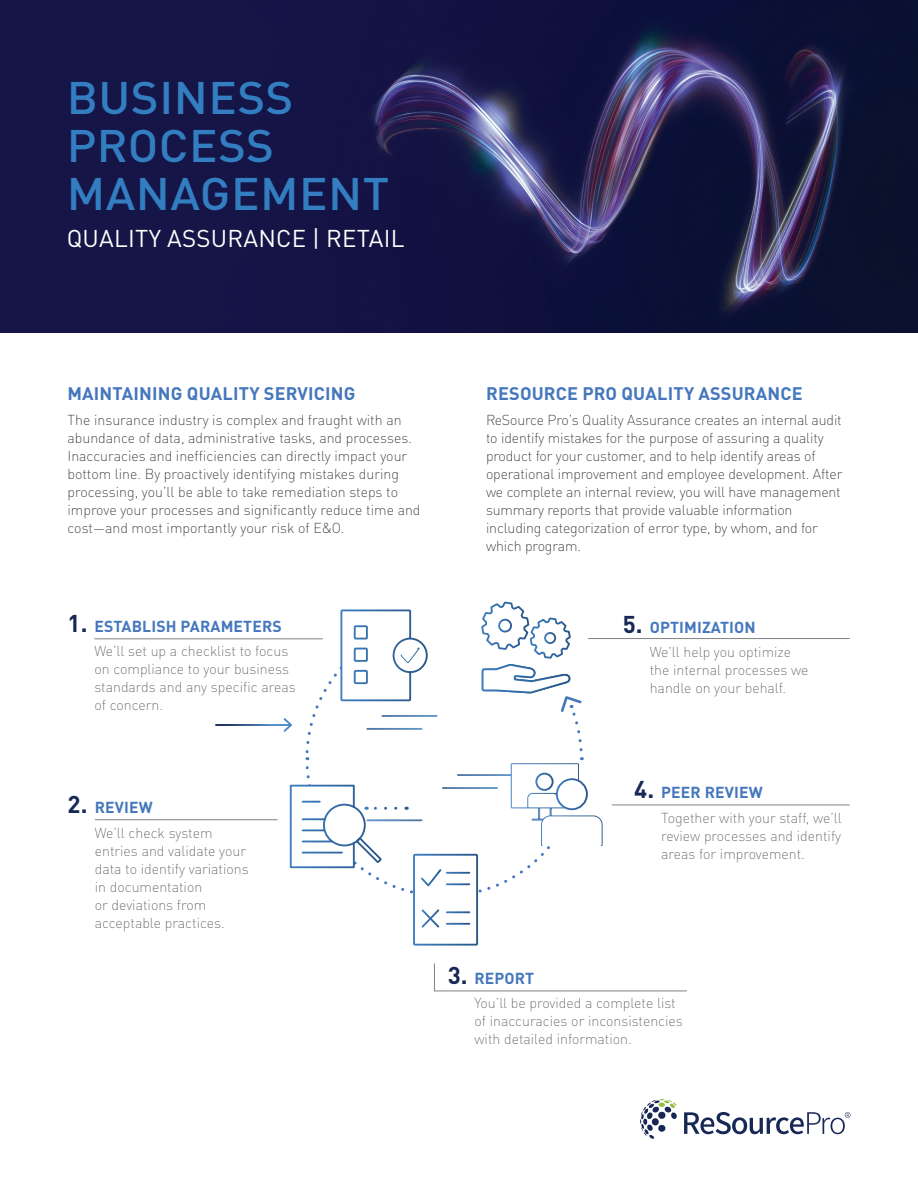
<style>
.page{position:relative;width:918px;height:1188px;background:#fff}
.page>*{position:absolute;margin:0;border:0;box-sizing:border-box;transform-origin:0 0}
.t1{font:500 45px/48px "DINOT";letter-spacing:.01em;color:#337dc1;scale:1.05 1}
.t2{font:24px "DINOT";letter-spacing:.01em;color:#fff}
.Body{font:700 24px "DINOT";color:#172756}
.Body-2{font:700 18px "DINOT";letter-spacing:.01em;color:#4477bc}
.Body-3{font:700 15.75px "DINOT";letter-spacing:.01em;color:#4477bc}
.Body-4{font:300 expanded 14.25px/18px "DINOT";letter-spacing:-.01em;color:#231f20}
.Body-5{font:300 expanded 14.25px/18px "DINOT";color:#57585a}
</style>
<div class="page">
<img style="left:0;top:0;width:918px;height:332px">
<hr style="left:95px;top:819px;width:183px;height:1px;background:#808285">
<hr style="left:94px;top:639px;width:229px;height:1px;background:#808285">
<svg style="left:434px;top:963px;width:253px;height:28px"></svg>
<hr style="left:612px;top:805px;width:238px;height:1px;background:#808285">
<hr style="left:588px;top:638px;width:262px;height:1px;background:#808285">
<div style="left:413px;top:854px;width:65px;height:92px;border:2px solid #fff"></div>
<svg style="left:282px;top:601px;width:321px;height:328px"></svg>
<svg style="left:640px;top:1099px;width:37px;height:40px"></svg>
<svg style="left:684px;top:1112px;width:166px;height:22px"></svg>
<p class="t1" style="left:67px;top:71px;width:309px">BUSINESS<br>PROCESS<br>MANAGEMENT</p>
<p class="t2" style="left:67px;top:220px;width:339px">QUALITY ASSURANCE | RETAIL</p>
<p class="Body-2" style="left:68px;top:380px;width:290px">MAINTAINING QUALITY SERVICING</p>
<p class="Body-2" style="left:486px;top:380px;width:318px">RESOURCE PRO QUALITY ASSURANCE</p>
<p class="Body-4" style="left:68px;top:410px;width:354px">The insurance industry is complex and fraught with an abundance of data, administrative tasks, and processes.<br>Inaccuracies and inefficiencies can directly impact your bottom line. By proactively identifying mistakes during processing, you l l’ be able to take remediation steps to improve your processes and significantly reduce time and cost—and most importantly your risk of &amp;E O.</p>
<p class="Body-4" style="left:486px;top:410px;width:358px">ReSource Pro s’ Quality Assurance creates an internal audit to identify mistakes for the purpose of assuring a quality product for your customer, and to help identify areas of operational improvement and employee development. After we complete an internal review, you will have management summary reports that provide valuable information including categorization of error type, by whom, and for which program.</p>
<p class="Body" style="left:68px;top:605px;width:21px">1.</p>
<p class="Body-3" style="left:94px;top:614px;width:189px">ESTABLISH PARAMETERS</p>
<p class="Body-5" style="left:94px;top:642px;width:203px">We l l’ set up a checklist to focus on compliance to your business standards and any specific areas of concern.</p>
<p class="Body" style="left:68px;top:785px;width:21px">2.</p>
<p class="Body-3" style="left:95px;top:795px;width:60px">REVIEW</p>
<p class="Body-5" style="left:95px;top:823px;width:155px">We l l’ check system entries and validate your data to identify variations in documentation<br>or deviations from acceptable practices.</p>
<p class="Body" style="left:623px;top:606px;width:21px">5.</p>
<p class="Body-3" style="left:650px;top:615px;width:107px">OPTIMIZATION</p>
<p class="Body-5" style="left:650px;top:643px;width:160px">We l l’ help you optimize the internal processes we handle on your behalf.</p>
<p class="Body" style="left:634px;top:771px;width:21px">4.</p>
<p class="Body-3" style="left:661px;top:780px;width:103px">PEER REVIEW</p>
<p class="Body-5" style="left:661px;top:808px;width:182px;text-align:justify">Together with your staff, we l l’ review processes and identify areas for improvement.</p>
<p class="Body" style="left:448px;top:956px;width:21px">3.</p>
<p class="Body-3" style="left:474px;top:966px;width:61px">REPORT</p>
<p class="Body-5" style="left:474px;top:993px;width:210px">You l l’ be provided a complete list of inaccuracies or inconsistencies with detailed information.</p>
</div>
